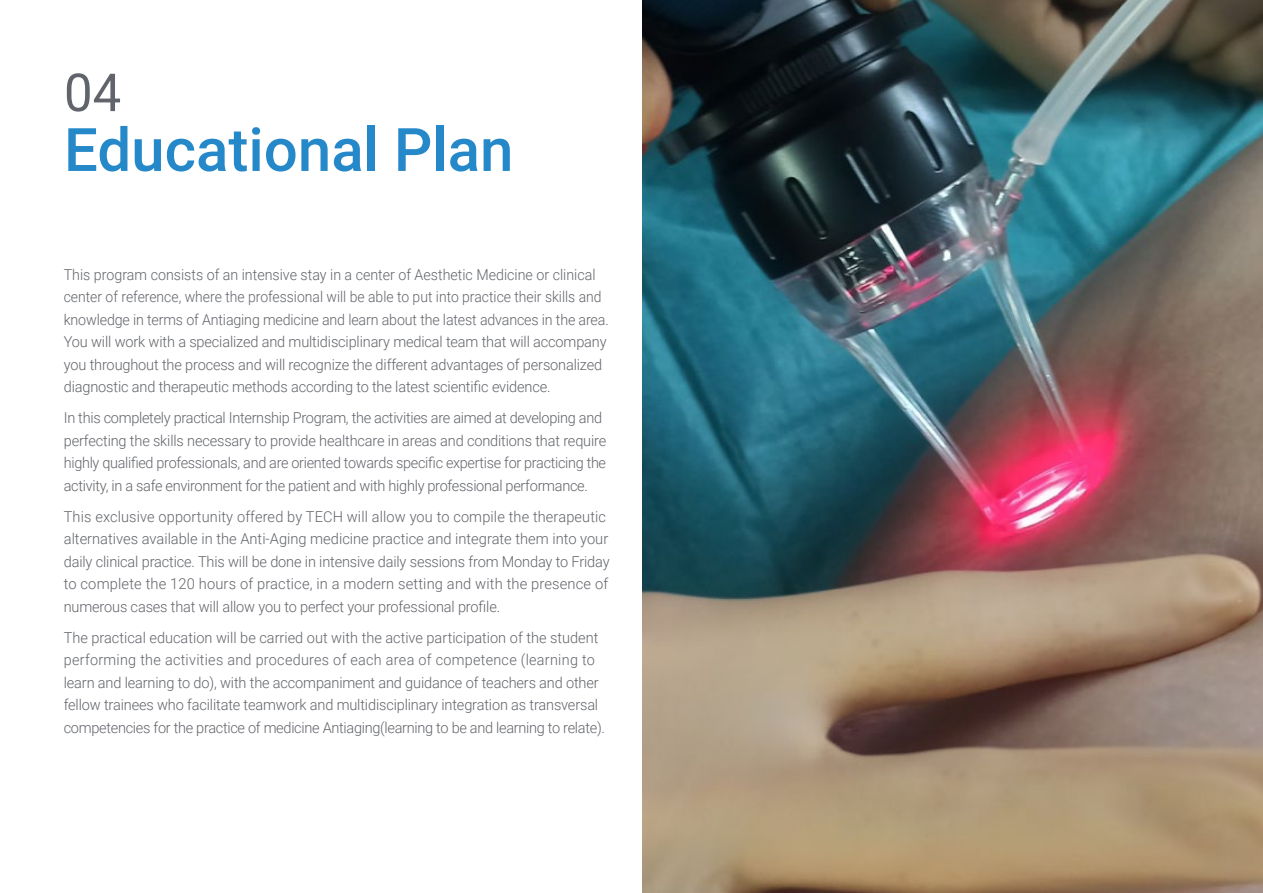
<style>
.page{position:relative;width:1263px;height:893px;background:#fff}
.page>*{position:absolute;margin:0;border:0;box-sizing:border-box;transform-origin:0 0}
.t1{font:500 60px "Roboto";color:#2488c9}
.t2{font:52.5px "Roboto";color:#61646a}
.t3{font:300 15px/22.5px "Roboto";letter-spacing:-.01em;color:#61646a}
.t4{font:300 15px/22.5px "Roboto";letter-spacing:-.01em;color:#61646a;scale:.95 1}
</style>
<div class="page">
<img style="left:642px;top:0;width:621px;height:893px">
<h2 class="t2" style="left:64px;top:56px;width:59px">04</h2>
<h1 class="t1" style="left:64px;top:108px;width:451px">Educational Plan</h1>
<p class="t4" style="left:64px;top:262px;width:575px">This program consists of an intensive stay in a center of Aesthetic Medicine or clinical center of reference, where the professional will be able to put into practice their skills and knowledge in terms of Antiaging medicine and learn about the latest advances in the area.<br>You will work with a specialized and multidisciplinary medical team that will accompany you throughout the process and will recognize the different advantages of personalized diagnostic and therapeutic methods according to the latest scientific evidence.</p>
<p class="t3" style="left:64px;top:406px;width:544px">In this completely practical Internship Program, the activities are aimed at developing and perfecting the skills necessary to provide healthcare in areas and conditions that require highly qualified professionals, and are oriented towards specific expertise for practicing the activity, in a safe environment for the patient and with highly professional performance.</p>
<p class="t3" style="left:64px;top:504px;width:547px">This exclusive opportunity offered by TECH will allow you to compile the therapeutic alternatives available in the Anti-Aging medicine practice and integrate them into your daily clinical practice. This will be done in intensive daily sessions from Monday to Friday to complete the 120 hours of practice, in a modern setting and with the presence of numerous cases that will allow you to perfect your professional profile.</p>
<p class="t3" style="left:64px;top:625px;width:543px">The practical education will be carried out with the active participation of the student performing the activities and procedures of each area of competence (learning to learn and learning to do), with the accompaniment and guidance of teachers and other fellow trainees who facilitate teamwork and multidisciplinary integration as transversal competencies for the practice of medicine Antiaging(learning to be and learning to relate).</p>
</div>
